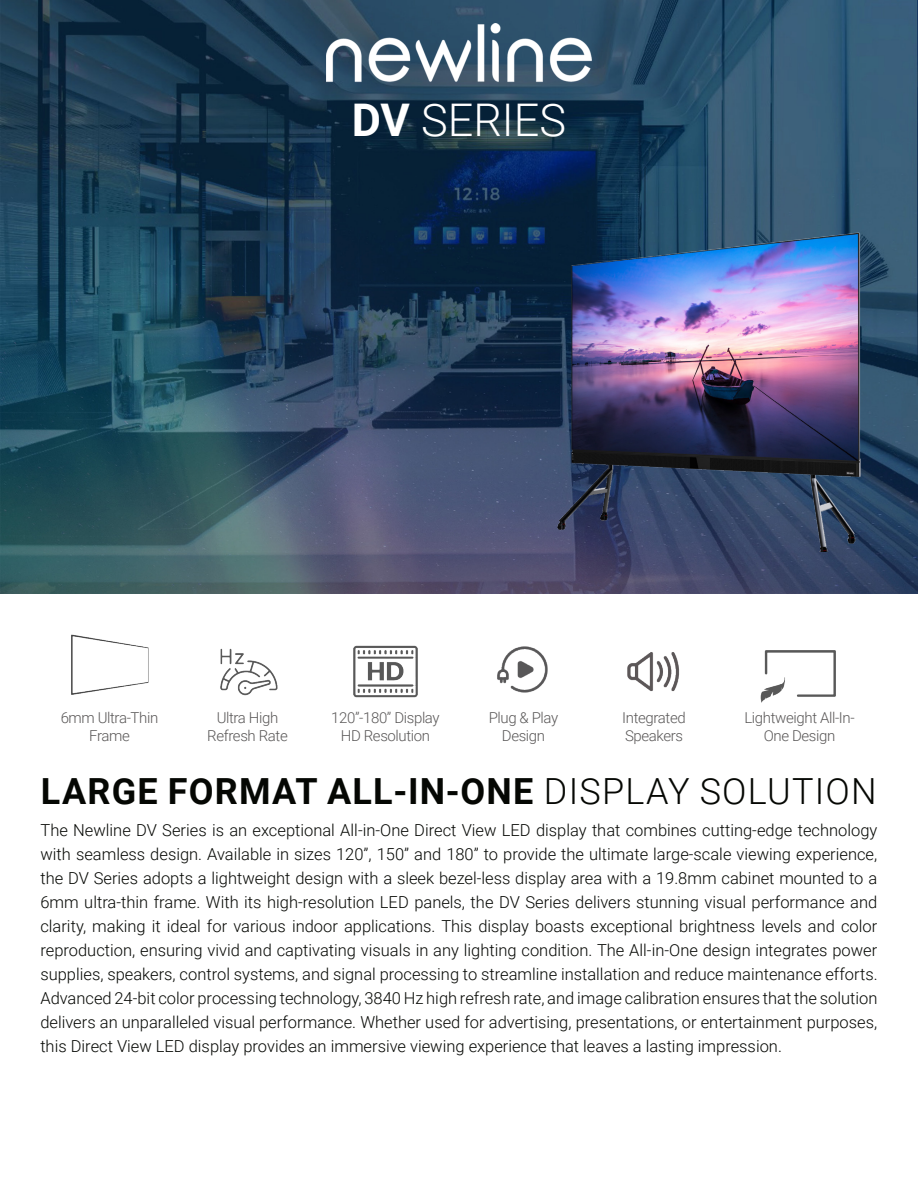
<style>
.page{position:relative;width:918px;height:1188px;background:#fff}
.page>*{position:absolute;margin:0;border:0;box-sizing:border-box;transform-origin:0 0}
.t1{font:300 45px "Roboto";color:#fff}
.t2{font:700 36px "Roboto";letter-spacing:.035em;color:#050703}
.t3{font:300 16.5px/24px "Roboto";color:#050703;text-align:justify}
.t4{font:300 15px/18px "Roboto";letter-spacing:-.025em;color:#5a5858;text-align:center}
.s1{font-weight:700}
.s2{font-weight:300}
</style>
<div class="page">
<img style="left:0;top:0;width:918px;height:594px">
<img style="left:760px;top:650px;width:76px;height:53px">
<img style="left:497px;top:646px;width:51px;height:47px">
<img style="left:220px;top:648px;width:58px;height:48px">
<img style="left:326px;top:24px;width:266px;height:61px">
<img style="left:548px;top:222px;width:327px;height:330px">
<img style="left:627px;top:652px;width:52px;height:40px">
<img style="left:353px;top:645px;width:65px;height:53px">
<img style="left:71px;top:634px;width:78px;height:61px">
<h1 class="t1" style="left:352px;top:89px;width:216px"><span class="s1">DV</span> SERIES</h1>
<p class="t4" style="left:61px;top:708px;width:99px">6mm Ultra-Thin<br>Frame</p>
<p class="t4" style="left:207px;top:708px;width:82px">Ultra High<br>Refresh Rate</p>
<p class="t4" style="left:331px;top:708px;width:110px">120”-180” Display<br>HD Resolution</p>
<p class="t4" style="left:489px;top:708px;width:71px">Plug &amp; Play<br>Design</p>
<p class="t4" style="left:744px;top:708px;width:112px">Lightweight All-In-<br>One Design</p>
<p class="t4" style="left:622px;top:708px;width:65px;text-align:left">Integrated<br>Speakers</p>
<h2 class="t2" style="left:41px;top:766px;width:837px">LARGE FORMAT ALL-IN-ONE <span class="s2">DISPLAY SOLUTION</span></h2>
<p class="t3" style="left:40px;top:818px;width:839px">The Newline DV Series is an exceptional All-in-One Direct View LED display that combines cutting-edge technology with seamless design. Available in sizes 120”, 150” and 180” to provide the ultimate large-scale viewing experience, the DV Series adopts a lightweight design with a sleek bezel-less display area with a 19.8mm cabinet mounted to a 6mm ultra-thin frame. With its high-resolution LED panels, the DV Series delivers stunning visual performance and clarity, making it ideal for various indoor applications. This display boasts exceptional brightness levels and color reproduction, ensuring vivid and captivating visuals in any lighting condition. The All-in-One design integrates power supplies, speakers, control systems, and signal processing to streamline installation and reduce maintenance efforts.<br>Advanced 24-bit color processing technology, 3840 Hz high refresh rate, and image calibration ensures that the solution delivers an unparalleled visual performance. Whether used for advertising, presentations, or entertainment purposes, this Direct View LED display provides an immersive viewing experience that leaves a lasting impression.</p>
</div>
